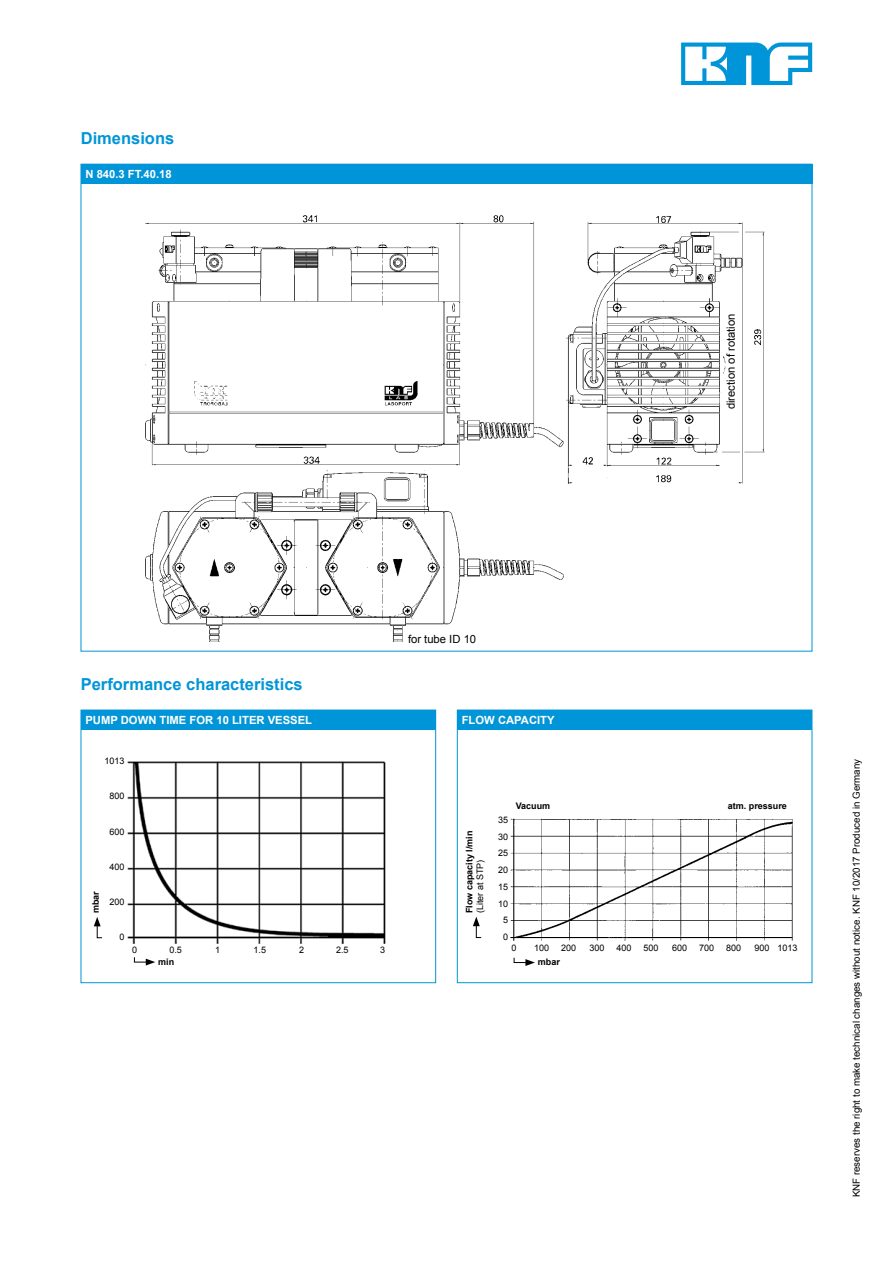
<style>
.page{position:relative;width:893px;height:1263px;background:#fff}
.page>*{position:absolute;margin:0;border:0;box-sizing:border-box;transform-origin:0 0}
.t1{font:700 16.5px "Arial";color:#0095d8}
.t2{font:700 11.25px "Arial";color:#fff}
.t3{font:11.25px "Arial";color:#000}
.t4{font:9.75px "Arial";color:#000}
.t5{font:9px/16.6px "Arial";color:#000;text-align:center}
.t6{font:700 9px "Arial";color:#000}
</style>
<div class="page">
<svg style="left:681px;top:43px;width:131px;height:42px"></svg>
<div style="left:81px;top:710px;width:354px;height:20px;background:#0095d8"></div>
<div style="left:81px;top:710px;width:355px;height:273px;border:1px solid #0095d8"></div>
<div style="left:457px;top:710px;width:355px;height:20px;background:#0095d8"></div>
<div style="left:457px;top:710px;width:355px;height:273px;border:1px solid #0095d8"></div>
<img style="left:128px;top:761px;width:258px;height:183px">
<img style="left:510px;top:819px;width:283px;height:121px">
<svg style="left:94px;top:917px;width:8px;height:21px"></svg>
<svg style="left:134px;top:957px;width:21px;height:8px"></svg>
<svg style="left:473px;top:917px;width:9px;height:21px"></svg>
<svg style="left:513px;top:957px;width:22px;height:9px"></svg>
<div style="left:81px;top:164px;width:732px;height:20px;background:#0095d8"></div>
<img style="left:145px;top:215px;width:620px;height:426px">
<div style="left:408px;top:630px;width:172px;height:13px;background:#fff"></div>
<div style="left:727px;top:295px;width:13px;height:114px;background:#fff"></div>
<h1 class="t1" style="left:81px;top:129px;width:95px">Dimensions</h1>
<p class="t2" style="left:85px;top:168px;width:88px">N 840.3 FT.40.18</p>
<p class="t3" style="left:724px;top:409px;width:97px;rotate:-90deg">direction of rotation</p>
<h1 class="t1" style="left:81px;top:675px;width:223px">Performance characteristics</h1>
<p class="t3" style="left:408px;top:632px;width:70px">for tube ID 10</p>
<p class="t2" style="left:85px;top:714px;width:198px">PUMP DOWN TIME FOR 10 LITER vessel</p>
<p class="t2" style="left:462px;top:714px;width:94px">FLOW CAPACITY</p>
<p class="t5" style="left:105px;top:753px;width:22px">1013</p>
<p class="t5" style="left:110px;top:788px;width:17px">800</p>
<p class="t5" style="left:110px;top:823px;width:17px">600</p>
<p class="t5" style="left:110px;top:858px;width:17px">400</p>
<p class="t5" style="left:110px;top:893px;width:17px">200</p>
<p class="t5" style="left:120px;top:928px;width:7px">0</p>
<p class="t6" style="left:91px;top:913px;width:24px;rotate:-90deg">mbar</p>
<p class="t6" style="left:464px;top:913px;width:84px;rotate:-90deg">Flow capacity l/min</p>
<p class="t5" style="left:472px;top:913px;width:55px;rotate:-90deg">(Liter at STP)</p>
<p class="t5" style="left:498px;top:812px;width:12px">35<br>30<br>25<br>20<br>15<br>10<br>5<br>0</p>
<p class="t6" style="left:516px;top:801px;width:36px">Vacuum</p>
<p class="t6" style="left:728px;top:801px;width:61px">atm. pressure</p>
<p class="t5" style="left:132px;top:942px;width:7px">0</p>
<p class="t5" style="left:169px;top:942px;width:14px">0.5</p>
<p class="t5" style="left:215px;top:942px;width:7px">1</p>
<p class="t5" style="left:253px;top:942px;width:14px">1.5</p>
<p class="t5" style="left:299px;top:942px;width:7px">2</p>
<p class="t5" style="left:336px;top:942px;width:14px">2.5</p>
<p class="t5" style="left:380px;top:942px;width:7px">3</p>
<p class="t5" style="left:511px;top:940px;width:7px">0</p>
<p class="t5" style="left:534px;top:940px;width:17px">100</p>
<p class="t5" style="left:561px;top:940px;width:17px">200</p>
<p class="t5" style="left:589px;top:940px;width:17px">300</p>
<p class="t5" style="left:616px;top:940px;width:17px">400</p>
<p class="t5" style="left:643px;top:940px;width:17px">500</p>
<p class="t5" style="left:672px;top:940px;width:17px">600</p>
<p class="t5" style="left:699px;top:940px;width:17px">700</p>
<p class="t5" style="left:726px;top:940px;width:17px">800</p>
<p class="t5" style="left:754px;top:940px;width:45px">900 1013</p>
<p class="t6" style="left:158px;top:956px;width:18px">min</p>
<p class="t6" style="left:538px;top:957px;width:24px">mbar</p>
<p class="t4" style="left:850px;top:1197px;width:440px;rotate:-90deg">KNF reserves the right to make technical changes without notice. KNF 10/2017 Produced in Germany</p>
</div>
